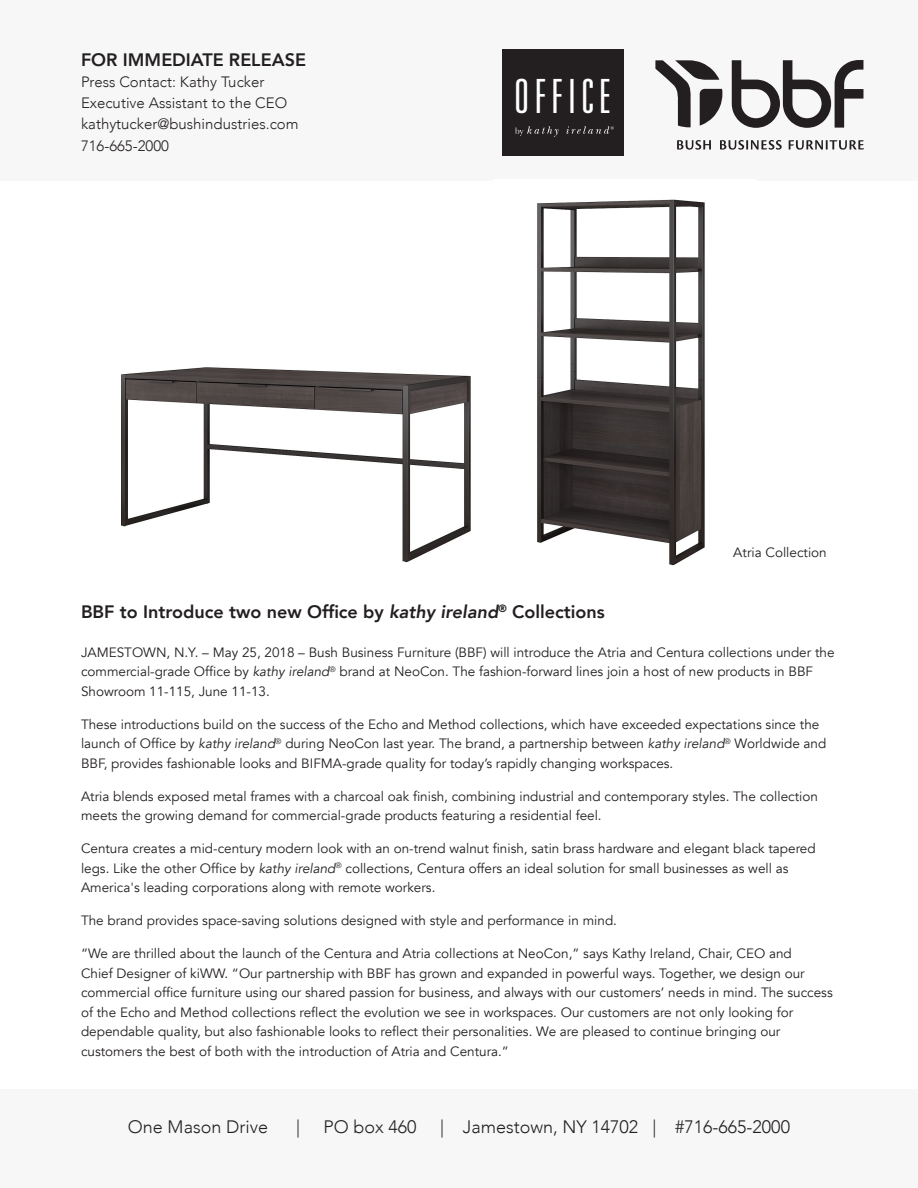
<style>
.page{position:relative;width:918px;height:1188px;background:#fff}
.page>*{position:absolute;margin:0;border:0;box-sizing:border-box;transform-origin:0 0}
.t1{font:300 ultra-condensed 47.25px "Univers LT Std";letter-spacing:.1em;color:#fff}
.t2{font:800 18px "Avenir";color:#231f20}
.t3{font:300 18px "Avenir";color:#231f20}
.t4{font:300 15px "Avenir";color:#231f20}
.t5{font:13.5px/19.5px "Avenir";color:#231f20}
.s1{font-style:italic}
</style>
<div class="page">
<div style="left:0;top:1089px;width:918px;height:99px;background:#f7f7f8"></div>
<div style="left:0;top:0;width:918px;height:180px;background:#f7f7f8"></div>
<svg style="left:732px;top:60px;width:131px;height:68px"></svg>
<svg style="left:655px;top:60px;width:67px;height:67px"></svg>
<svg style="left:677px;top:140px;width:34px;height:10px"></svg>
<svg style="left:720px;top:140px;width:62px;height:10px"></svg>
<svg style="left:789px;top:140px;width:75px;height:10px"></svg>
<div style="left:503px;top:49px;width:121px;height:107px;background:#231f20"></div>
<svg style="left:515px;top:126px;width:43px;height:11px"></svg>
<svg style="left:566px;top:126px;width:48px;height:8px"></svg>
<img style="left:121px;top:367px;width:350px;height:195px">
<img style="left:537px;top:199px;width:168px;height:367px">
<p class="t2" style="left:81px;top:46px;width:226px">FOR IMMEDIATE RELEASE</p>
<p class="t4" style="left:81px;top:73px;width:185px">Press Contact: Kathy Tucker</p>
<p class="t4" style="left:81px;top:94px;width:208px">Executive Assistant to the CEO</p>
<p class="t4" style="left:81px;top:115px;width:219px">kathytucker@bushindustries.com</p>
<p class="t4" style="left:81px;top:136px;width:89px">716-665-2000</p>
<p class="t1" style="left:514px;top:71px;width:99px">OFFICE</p>
<p class="t5" style="left:733px;top:543px;width:95px">Atria Collection</p>
<p class="t2" style="left:81px;top:597px;width:525px">BBF to Introduce two new Office by <span class="s1">kathy ireland</span><sup>®</sup> Collections</p>
<p class="t5" style="left:81px;top:643px;width:755px">JAMESTOWN, N.Y. – May 25, 2018 – Bush Business Furniture (BBF) will introduce the Atria and Centura collections under the commercial-grade Office by <span class="s1">kathy ireland</span><sup>®</sup> brand at NeoCon. The fashion-forward lines join a host of new products in BBF<br>Showroom 11-115, June 11-13.</p>
<p class="t5" style="left:81px;top:715px;width:747px">These introductions build on the success of the Echo and Method collections, which have exceeded expectations since the launch of Office by <span class="s1">kathy ireland</span><sup>®</sup> during NeoCon last year. The brand, a partnership between <span class="s1">kathy ireland</span><sup>®</sup> Worldwide and<br>BBF, provides fashionable looks and BIFMA-grade quality for today’s rapidly changing workspaces.</p>
<p class="t5" style="left:81px;top:787px;width:738px">Atria blends exposed metal frames with a charcoal oak finish, combining industrial and contemporary styles. The collection meets the growing demand for commercial-grade products featuring a residential feel.</p>
<p class="t5" style="left:81px;top:839px;width:736px">Centura creates a mid-century modern look with an on-trend walnut finish, satin brass hardware and elegant black tapered legs. Like the other Office by <span class="s1">kathy ireland</span><sup>®</sup> collections, Centura offers an ideal solution for small businesses as well as<br>America's leading corporations along with remote workers.</p>
<p class="t5" style="left:81px;top:911px;width:538px">The brand provides space-saving solutions designed with style and performance in mind.</p>
<p class="t5" style="left:81px;top:944px;width:753px">“We are thrilled about the launch of the Centura and Atria collections at NeoCon,” says Kathy Ireland, Chair, CEO and<br>Chief Designer of kiWW. “Our partnership with BBF has grown and expanded in powerful ways. Together, we design our commercial office furniture using our shared passion for business, and always with our customers’ needs in mind. The success of the Echo and Method collections reflect the evolution we see in workspaces. Our customers are not only looking for dependable quality, but also fashionable looks to reflect their personalities. We are pleased to continue bringing our customers the best of both with the introduction of Atria and Centura.”</p>
<p class="t3" style="left:128px;top:1116px;width:142px">One Mason Drive</p>
<p class="t3" style="left:296px;top:1116px;width:5px">|</p>
<p class="t3" style="left:324px;top:1116px;width:95px">PO box 460</p>
<p class="t3" style="left:440px;top:1116px;width:351px">| Jamestown, NY 14702 | #716-665-2000</p>
</div>
